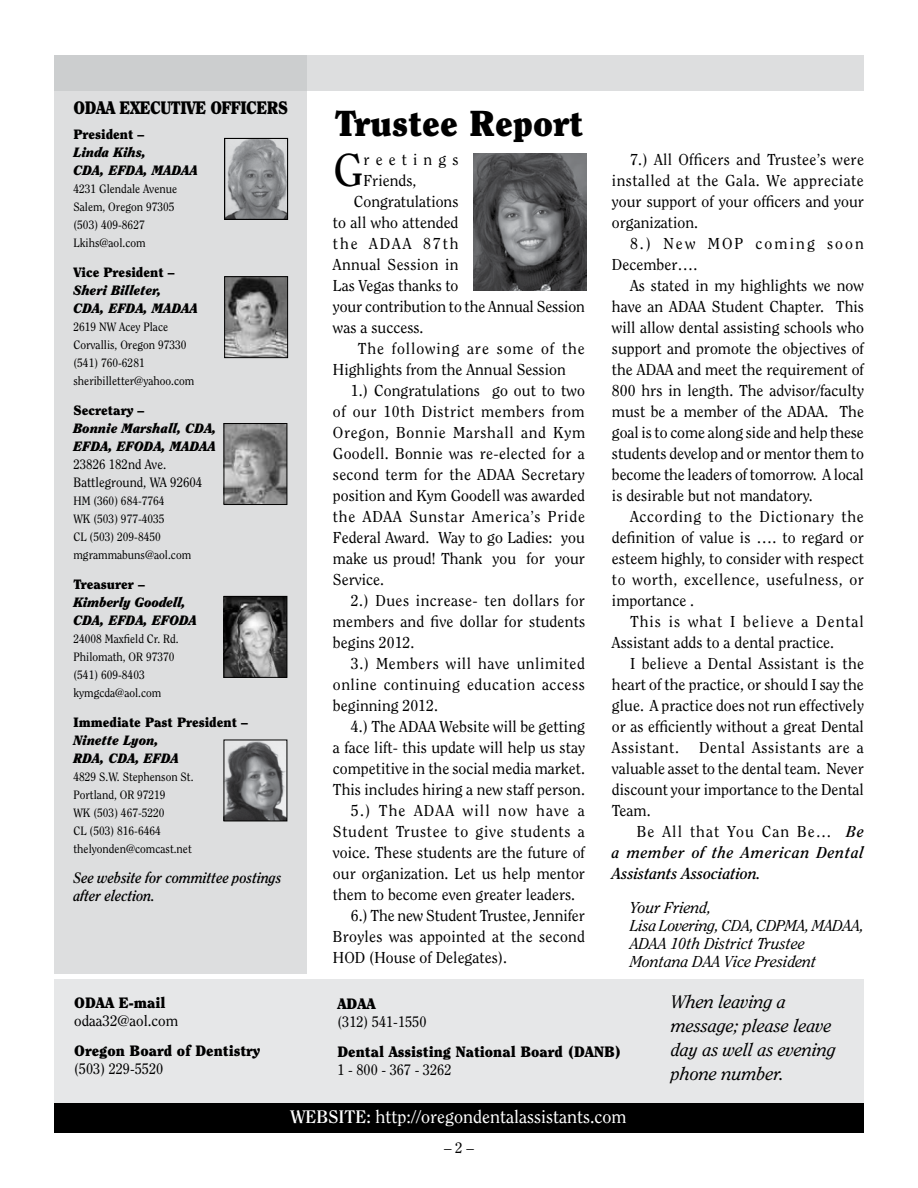
<style>
.page{position:relative;width:918px;height:1188px;background:#fff}
.page>*{position:absolute;margin:0;border:0;box-sizing:border-box;transform-origin:0 0}
.t1{font:45.75px "Clearface";color:#000}
.t2{font:900 36px "Clearface";color:#000}
.t3{font:italic 18px/24px "Clearface";color:#000}
.t4{font:18px "Clearface";color:#fff}
.t5{font:900 18px "Clearface";letter-spacing:-.03em;color:#000;scale:.9 1}
.t6{font:15.75px/21px "Clearface";color:#000;text-align:justify}
.t7{font:15.75px "Clearface";letter-spacing:.035em;color:#000}
.t8{font:italic 15.75px/18px "Clearface";color:#000}
.t9{font:italic 700 15.75px/21px "Clearface";letter-spacing:.045em;color:#000;text-align:justify}
.t10{font:15.75px "Clearface";letter-spacing:.04em;color:#000}
.t11{font:15.75px "Clearface";letter-spacing:.025em;color:#000}
.t12{font:15.75px/21px "Clearface";letter-spacing:.13em;color:#000}
.t13{font:15.75px "Clearface";letter-spacing:.05em;color:#000}
.t14{font:15.75px "Clearface";letter-spacing:.055em;color:#000}
.t15{font:15.75px "Clearface";letter-spacing:.07em;color:#000}
.t16{font:15.75px "Clearface";letter-spacing:.02em;color:#000}
.t17{font:15.75px "Clearface";letter-spacing:.12em;color:#000}
.t18{font:15.75px "Clearface";letter-spacing:.385em;color:#000}
.t19{font:900 15px "Clearface";color:#000}
.t20{font:italic 700 15px/18px "Clearface";color:#000;scale:.95 1}
.t21{font:15px "Clearface";color:#000;scale:.95 1}
.t22{font:15px "Clearface";color:#000}
.t23{font:italic 900 13.5px/18px "Clearface";color:#000}
.t24{font:900 13.5px "Clearface";color:#000}
.t25{font:13.5px/18px "Clearface";color:#000;scale:.95 1}
.t26{font:12px/18px "Clearface";color:#000;scale:.95 1}
.s1{font-weight:400;font-style:normal}
.s2{font-weight:700}
</style>
<div class="page">
<div style="left:54px;top:56px;width:253px;height:918px;background:#dddedf"></div>
<div style="left:54px;top:55px;width:810px;height:36px;background:linear-gradient(to right,#cdcfd0,#e3e3e4)"></div>
<div style="left:54px;top:979px;width:810px;height:153px;background:#e6e7e8"></div>
<div style="left:54px;top:1103px;width:810px;height:29px;background:#000"></div>
<img style="left:227px;top:140px;width:59px;height:77px">
<div style="left:224px;top:138px;width:64px;height:82px;border:1px solid #000"></div>
<img style="left:226px;top:278px;width:60px;height:78px">
<div style="left:224px;top:276px;width:64px;height:82px;border:1px solid #000"></div>
<img style="left:226px;top:598px;width:59px;height:78px">
<div style="left:224px;top:596px;width:63px;height:82px;border:1px solid #000"></div>
<img style="left:226px;top:425px;width:59px;height:78px">
<div style="left:224px;top:423px;width:63px;height:82px;border:1px solid #000"></div>
<img style="left:226px;top:742px;width:59px;height:77px">
<div style="left:224px;top:740px;width:63px;height:81px;border:1px solid #000"></div>
<img style="left:474px;top:153px;width:113px;height:137px">
<p class="t5" style="left:74px;top:97px;width:240px">ODAA Executive Officers</p>
<p class="t24" style="left:74px;top:126px;width:72px">President –</p>
<p class="t23" style="left:74px;top:144px;width:126px">Linda Kihs,<br>CDA, EFDA, MADAA</p>
<p class="t26" style="left:74px;top:180px;width:111px">4231 Glendale Avenue<br>Salem, Oregon 97305 (503) 409-8627<br>Lkihs@aol.com</p>
<p class="t24" style="left:74px;top:264px;width:102px">Vice President –</p>
<p class="t23" style="left:74px;top:282px;width:126px">Sheri Billeter,<br>CDA, EFDA, MADAA</p>
<p class="t26" style="left:74px;top:318px;width:129px">2619 NW Acey Place<br>Corvallis, Oregon 97330 (541) 760-6281 sheribilletter@yahoo.com</p>
<p class="t24" style="left:74px;top:402px;width:72px">Secretary –</p>
<p class="t23" style="left:74px;top:420px;width:145px">Bonnie Marshall, CDA,<br>EFDA, EFODA, MADAA</p>
<p class="t25" style="left:74px;top:456px;width:137px">23826 182nd Ave.<br>Battleground, WA 92604</p>
<p class="t26" style="left:74px;top:492px;width:125px">HM (360) 684-7764<br>WK (503) 977-4035<br>CL (503) 209-8450 mgrammabuns@aol.com</p>
<p class="t24" style="left:74px;top:576px;width:73px">Treasurer –</p>
<p class="t23" style="left:74px;top:594px;width:125px">Kimberly Goodell,<br>CDA, EFDA, EFODA</p>
<p class="t26" style="left:74px;top:630px;width:111px">24008 Maxfield Cr. Rd.<br>Philomath, OR 97370 (541) 609-8403 kymgcda@aol.com</p>
<p class="t24" style="left:74px;top:714px;width:176px">Immediate Past President –</p>
<p class="t23" style="left:74px;top:732px;width:107px">Ninette Lyon,<br>RDA, CDA, EFDA</p>
<p class="t26" style="left:74px;top:768px;width:126px">4829 S.W. Stephenson St.<br>Portland, OR 97219<br>WK (503) 467-5220<br>CL (503) 816-6464 thelyonden@comcast.net</p>
<p class="t20" style="left:74px;top:869px;width:221px">See website for committee postings after election.</p>
<h2 class="t2" style="left:335px;top:101px;width:250px">Trustee Report</h2>
<h1 class="t1" style="left:333px;top:143px;width:32px">G</h1>
<p class="t18" style="left:364px;top:150px;width:97px">reetings</p>
<p class="t6" style="left:364px;top:170px;width:54px">Friends,</p>
<p class="t6" style="left:354px;top:191px;width:106px">Congratulations</p>
<p class="t6" style="left:333px;top:212px;width:127px">to all who attended</p>
<p class="t17" style="left:333px;top:234px;width:127px">the ADAA 87th</p>
<p class="t16" style="left:333px;top:255px;width:127px">Annual Session in</p>
<p class="t6" style="left:333px;top:275px;width:127px">Las Vegas thanks to</p>
<p class="t6" style="left:333px;top:296px;width:254px">your contribution to the Annual Session</p>
<p class="t6" style="left:333px;top:317px;width:90px">was a success.</p>
<p class="t14" style="left:358px;top:339px;width:229px">The following are some of the</p>
<p class="t6" style="left:333px;top:359px;width:234px">Highlights from the Annual Session</p>
<p class="t6" style="left:351px;top:380px;width:235px">1.) Congratulations go out to two</p>
<p class="t7" style="left:333px;top:402px;width:253px">of our 10th District members from</p>
<p class="t10" style="left:333px;top:423px;width:254px">Oregon, Bonnie Marshall and Kym</p>
<p class="t6" style="left:333px;top:443px;width:253px">Goodell. Bonnie was re-elected for a</p>
<p class="t6" style="left:333px;top:464px;width:253px">second term for the ADAA Secretary</p>
<p class="t6" style="left:333px;top:485px;width:253px">position and Kym Goodell was awarded</p>
<p class="t13" style="left:333px;top:507px;width:254px">the ADAA Sunstar America’s Pride</p>
<p class="t6" style="left:333px;top:527px;width:253px">Federal Award. Way to go Ladies: you</p>
<p class="t6" style="left:333px;top:548px;width:254px">make us proud! Thank you for your</p>
<p class="t6" style="left:333px;top:569px;width:51px">Service.</p>
<p class="t11" style="left:351px;top:591px;width:236px">2.) Dues increase- ten dollars for</p>
<p class="t6" style="left:333px;top:611px;width:254px">members and five dollar for students</p>
<p class="t6" style="left:333px;top:632px;width:81px">begins 2012.</p>
<p class="t7" style="left:351px;top:654px;width:235px">3.) Members will have unlimited</p>
<p class="t7" style="left:333px;top:675px;width:253px">online continuing education access</p>
<p class="t6" style="left:333px;top:695px;width:105px">beginning 2012.</p>
<p class="t6" style="left:351px;top:716px;width:235px">4.) The ADAA Website will be getting</p>
<p class="t6" style="left:333px;top:737px;width:254px">a face lift- this update will help us stay</p>
<p class="t6" style="left:333px;top:758px;width:251px">competitive in the social media market.</p>
<p class="t6" style="left:333px;top:779px;width:251px">This includes hiring a new staff person.</p>
<p class="t15" style="left:351px;top:801px;width:235px">5.) The ADAA will now have a</p>
<p class="t10" style="left:333px;top:822px;width:253px">Student Trustee to give students a</p>
<p class="t6" style="left:333px;top:842px;width:253px">voice. These students are the future of</p>
<p class="t6" style="left:333px;top:863px;width:254px">our organization. Let us help mentor</p>
<p class="t6" style="left:333px;top:884px;width:242px">them to become even greater leaders.</p>
<p class="t6" style="left:351px;top:905px;width:235px">6.) The new Student Trustee, Jennifer</p>
<p class="t6" style="left:333px;top:926px;width:254px">Broyles was appointed at the second</p>
<p class="t6" style="left:333px;top:947px;width:174px">HOD (House of Delegates).</p>
<p class="t6" style="left:612px;top:149px;width:254px;text-indent:18px">7.) All Officers and Trustee’s were installed at the Gala. We appreciate your support of your officers and your organization.</p>
<p class="t12" style="left:612px;top:233px;width:253px;text-indent:18px">8.) New MOP coming soon<br>December….</p>
<p class="t6" style="left:612px;top:275px;width:254px;text-indent:18px">As stated in my highlights we now have an ADAA Student Chapter. This will allow dental assisting schools who support and promote the objectives of the ADAA and meet the requirement of 800 hrs in length. The advisor/faculty must be a member of the ADAA. The goal is to come along side and help these students develop and or mentor them to become the leaders of tomorrow. A local is desirable but not mandatory.</p>
<p class="t6" style="left:612px;top:506px;width:254px;text-indent:18px">According to the Dictionary the definition of value is …. to regard or esteem highly, to consider with respect to worth, excellence, usefulness, or importance .</p>
<p class="t6" style="left:612px;top:611px;width:253px;text-indent:18px">This is what I believe a Dental<br>Assistant adds to a dental practice.</p>
<p class="t6" style="left:612px;top:653px;width:254px;text-indent:18px">I believe a Dental Assistant is the heart of the practice, or should I say the glue. A practice does not run effectively or as efficiently without a great Dental Assistant.</p>
<p class="t6" style="left:612px;top:737px;width:253px;text-indent:87px">Dental Assistants are a valuable asset to the dental team. Never discount your importance to the Dental Team.</p>
<p class="t9" style="left:612px;top:821px;width:254px;text-indent:25px"><span class="s1">Be All that You Can Be…</span> Be a member of the American Dental Assistants Association.</p>
<p class="t8" style="left:630px;top:899px;width:235px">Your Friend,<br>Lisa Lovering, CDA, CDPMA, MADAA,<br>ADAA 10th District Trustee<br>Montana DAA Vice President</p>
<p class="t19" style="left:74px;top:993px;width:93px">ODAA E-mail</p>
<p class="t22" style="left:74px;top:1011px;width:106px">odaa32@aol.com</p>
<p class="t19" style="left:74px;top:1041px;width:188px">Oregon Board of Dentistry</p>
<p class="t21" style="left:74px;top:1059px;width:95px">(503) 229-5520</p>
<p class="t19" style="left:338px;top:995px;width:40px">ADAA</p>
<p class="t21" style="left:338px;top:1013px;width:95px">(312) 541-1550</p>
<p class="t19" style="left:338px;top:1043px;width:286px">Dental Assisting National Board (DANB)</p>
<p class="t21" style="left:338px;top:1061px;width:121px">1 - 800 - 367 - 3262</p>
<p class="t4" style="left:291px;top:1106px;width:337px"><span class="s2">WEBSITE:</span> http://oregondentalassistants.com</p>
<p class="t22" style="left:444px;top:1139px;width:31px">– 2 –</p>
<p class="t3" style="left:671px;top:990px;width:167px">When leaving a message; please leave day as well as evening phone number.</p>
</div>
